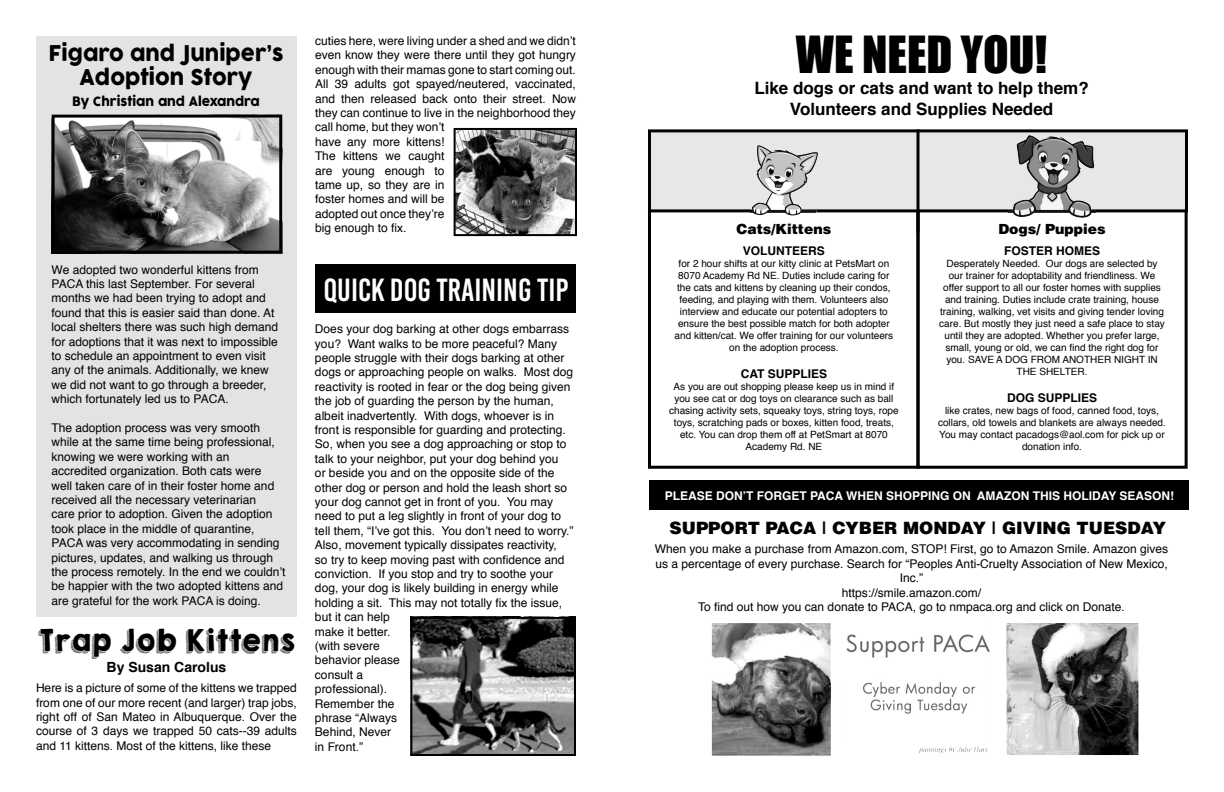
<style>
.page{position:relative;width:1224px;height:792px;background:#fff}
.page>*{position:absolute;margin:0;border:0;box-sizing:border-box;transform-origin:0 0}
.t1{font:47px "Impact";color:#000}
.t2{font:32px "Bebas Kai";color:#fff}
.t3{font:27px "KGHAPPY";color:#000;scale:.96 1}
.t4{font:21.2px/24px "COCOGOOSE";color:#000;text-align:center;scale:.94 1}
.t5{font:700 17px/20.4px "Helvetica";color:#000;text-align:center}
.t6{font:900 17px "Helvetica";color:#000}
.t7{font:900 14px "Helvetica";color:#000}
.t8{font:700 14px "Helvetica";color:#000}
.t9{font:12.7px "COCOGOOSE";color:#000;scale:.94 1}
.t10{font:12px/14.4px "Helvetica";color:#000}
.t11{font:700 12px "Helvetica";color:#fff}
.t12{font:700 12px "Helvetica";color:#000}
.t13{font:10px/12px "Helvetica";color:#000;text-align:center}
</style>
<div class="page">
<div style="left:315px;top:265px;width:261px;height:48px;background:#000"></div>
<div style="left:36px;top:36px;width:261px;height:581px;background:#e2e3e4"></div>
<img style="left:56px;top:119px;width:222px;height:131px">
<div style="left:52px;top:115px;width:230px;height:139px;border:3px solid #000"></div>
<img style="left:413px;top:620px;width:160px;height:133px">
<div style="left:410px;top:617px;width:166px;height:139px;border:2px solid #000"></div>
<img style="left:457px;top:131px;width:117px;height:102px">
<div style="left:454px;top:128px;width:123px;height:108px;border:2px solid #000"></div>
<img style="left:847px;top:634px;width:142px;height:120px">
<img style="left:1007px;top:623px;width:132px;height:132px">
<img style="left:711px;top:623px;width:120px;height:133px">
<div style="left:648px;top:206px;width:272px;height:263px;border:3px solid #000"></div>
<div style="left:916px;top:206px;width:272px;height:263px;border:3px solid #000"></div>
<div style="left:650px;top:131px;width:536px;height:80px;background:#e6e7e8"></div>
<div style="left:648px;top:129px;width:540px;height:83px;border:3px solid #000"></div>
<div style="left:650px;top:481px;width:540px;height:29px;background:#000"></div>
<img style="left:1008px;top:135px;width:88px;height:82px">
<img style="left:751px;top:145px;width:66px;height:71px">
<svg style="left:916px;top:129px;width:4px;height:104px"></svg>
<h3 class="t4" style="left:48px;top:41px;width:252px">Figaro and Juniper’s<br>Adoption Story</h3>
<p class="t9" style="left:72px;top:92px;width:201px">By Christian and Alexandra</p>
<p class="t10" style="left:52px;top:263px;width:228px">We adopted two wonderful kittens from PACA this last September. For several months we had been trying to adopt and found that this is easier said than done. At local shelters there was such high demand for adoptions that it was next to impossible to schedule an appointment to even visit any of the animals. Additionally, we knew we did not want to go through a breeder, which fortunately led us to PACA.</p>
<p class="t10" style="left:52px;top:421px;width:235px">The adoption process was very smooth while at the same time being professional, knowing we were working with an accredited organization. Both cats were<br>well taken care of in their foster home and received all the necessary veterinarian<br>care prior to adoption. Given the adoption took place in the middle of quarantine, PACA was very accommodating in sending pictures, updates, and walking us through the process remotely. In the end we couldn’t be happier with the two adopted kittens and are grateful for the work PACA is doing.</p>
<h3 class="t3" style="left:38px;top:619px;width:270px">Trap Job Kittens</h3>
<p class="t8" style="left:107px;top:656px;width:121px">By Susan Carolus</p>
<p class="t10" style="left:36px;top:681px;width:262px;text-align:justify">Here is a picture of some of the kittens we trapped from one of our more recent (and larger) trap jobs, right off of San Mateo in Albuquerque. Over the course of 3 days we trapped 50 cats--39 adults and 11 kittens. Most of the kittens, like these</p>
<p class="t10" style="left:315px;top:34px;width:262px">cuties here, were living under a shed and we didn’t even know they were there until they got hungry enough with their mamas gone to start coming out.<br>All 39 adults got spayed/neutered, vaccinated, and then released back onto their street. Now they can continue to live in the neighborhood they call home, but they won’t<br>have any more kittens!<br>The kittens we caught<br>are young enough to<br>tame up, so they are in<br>foster homes and will be<br>adopted out once they’re<br>big enough to fix.</p>
<h2 class="t2" style="left:323px;top:272px;width:247px">QUICK DOG TRAINING TIP</h2>
<p class="t10" style="left:315px;top:322px;width:260px">Does your dog barking at other dogs embarrass you? Want walks to be more peaceful? Many people struggle with their dogs barking at other dogs or approaching people on walks. Most dog reactivity is rooted in fear or the dog being given the job of guarding the person by the human, albeit inadvertently. With dogs, whoever is in front is responsible for guarding and protecting.<br>So, when you see a dog approaching or stop to talk to your neighbor, put your dog behind you<br>or beside you and on the opposite side of the other dog or person and hold the leash short so your dog cannot get in front of you. You may need to put a leg slightly in front of your dog to tell them, “I’ve got this. You don’t need to worry.” Also, movement typically dissipates reactivity,<br>so try to keep moving past with confidence and conviction. If you stop and try to soothe your dog, your dog is likely building in energy while holding a sit. This may not totally fix the issue, but it can help<br>make it better.<br>(with severe<br>behavior please<br>consult a<br>professional).<br>Remember the<br>phrase “Always<br>Behind, Never<br>in Front.”</p>
<h1 class="t1" style="left:796px;top:18px;width:253px">WE NEED YOU!</h1>
<h3 class="t5" style="left:754px;top:78px;width:336px">Like dogs or cats and want to help them?<br>Volunteers and Supplies Needed</h3>
<p class="t7" style="left:736px;top:220px;width:96px">CATS/KITTENS</p>
<p class="t12" style="left:743px;top:242px;width:84px">VOLUNTEERS</p>
<p class="t13" style="left:675px;top:258px;width:220px">for 2 hour shifts at our kitty clinic at PetsMart on 8070 Academy Rd NE. Duties include caring for the cats and kittens by cleaning up their condos, feeding, and playing with them. Volunteers also interview and educate our potential adopters to ensure the best possible match for both adopter and kitten/cat. We offer training for our volunteers on the adoption process.</p>
<p class="t12" style="left:741px;top:364px;width:88px">CAT SUPPLIES</p>
<p class="t13" style="left:669px;top:381px;width:231px">As you are out shopping please keep us in mind if you see cat or dog toys on clearance such as ball chasing activity sets, squeaky toys, string toys, rope toys, scratching pads or boxes, kitten food, treats, etc. You can drop them off at PetSmart at 8070<br>Academy Rd. NE</p>
<p class="t7" style="left:998px;top:220px;width:109px">DOGS/ PUPPIES</p>
<p class="t12" style="left:1004px;top:242px;width:98px">FOSTER HOMES</p>
<p class="t13" style="left:939px;top:258px;width:227px">Desperately Needed. Our dogs are selected by our trainer for adoptability and friendliness. We offer support to all our foster homes with supplies and training. Duties include crate training, house training, walking, vet visits and giving tender loving care. But mostly they just need a safe place to stay until they are adopted. Whether you prefer large, small, young or old, we can find the right dog for you. SAVE A DOG FROM ANOTHER NIGHT IN THE SHELTER.</p>
<p class="t12" style="left:1007px;top:388px;width:92px">DOG SUPPLIES</p>
<p class="t13" style="left:938px;top:405px;width:229px">like crates, new bags of food, canned food, toys, collars, old towels and blankets are always needed.<br>You may contact pacadogs@aol.com for pick up or donation info.</p>
<p class="t11" style="left:665px;top:486px;width:511px">PLEASE DON’T FORGET PACA WHEN SHOPPING ON AMAZON THIS HOLIDAY SEASON!</p>
<h3 class="t6" style="left:670px;top:517px;width:460px">SUPPORT PACA | CYBER MONDAY | GIVING TUESDA</h3>
<h3 class="t6" style="left:1153px;top:517px;width:15px">Y</h3>
<p class="t10" style="left:655px;top:542px;width:515px;text-align:center">When you make a purchase from Amazon.com, STOP! First, go to Amazon Smile. Amazon gives us a percentage of every purchase. Search for “Peoples Anti-Cruelty Association of New Mexico, Inc.”<br>https://smile.amazon.com/<br>To find out how you can donate to PACA, go to nmpaca.org and click on Donate.</p>
</div>
